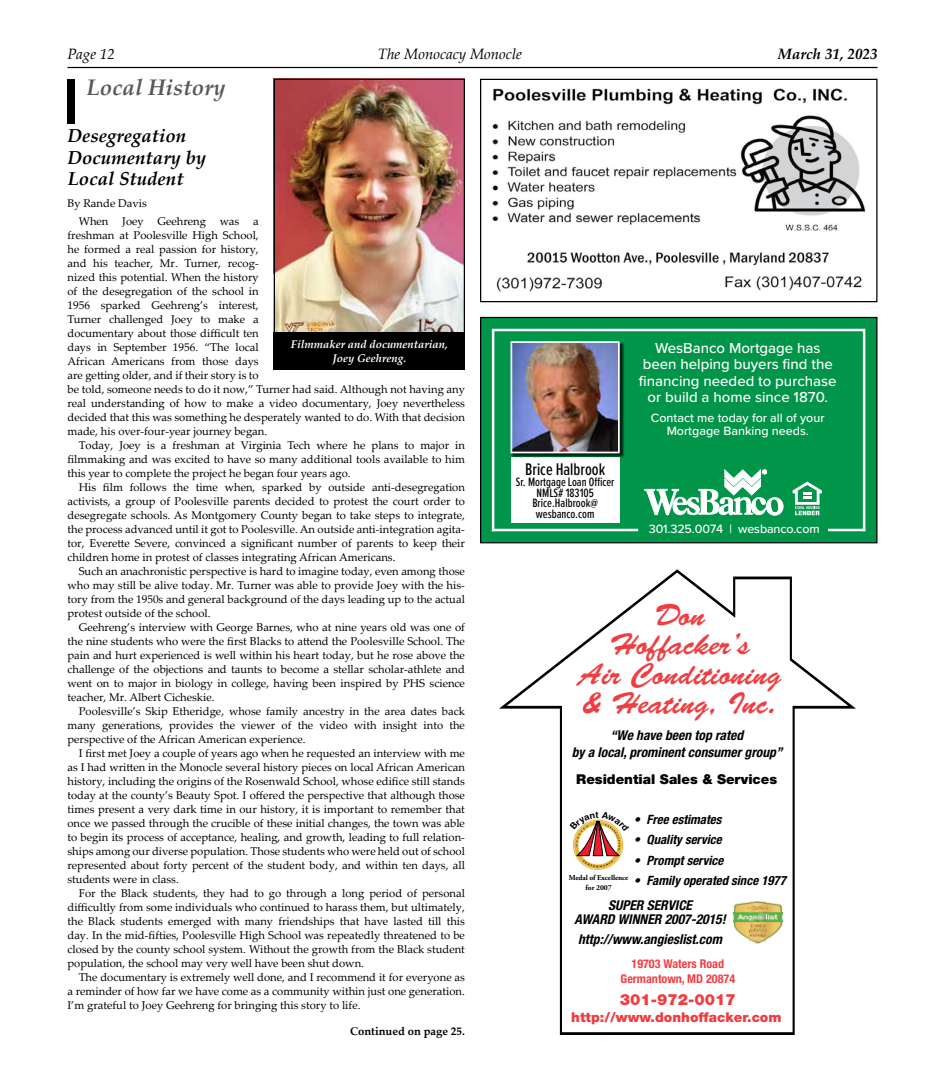
<style>
.page{position:relative;width:945px;height:1080px;background:#fff}
.page>*{position:absolute;margin:0;border:0;box-sizing:border-box;transform-origin:0 0}
.t1{font:30.25px/29.6px "Brush Script Std";color:#ef3e42;text-align:center}
.t2{font:italic 700 22.5px "Palatino Linotype";color:#58595b}
.t3{font:italic 700 18.75px/21.2px "Palatino Linotype";color:#000}
.t4{font:500 17.5px "Proxima Nova Ex Cn";color:#000}
.t5{font:900 15.5px "Helvetica Neue";color:#ef3e42}
.t6{font:500 15px/16.2px "Proxima Nova";color:#fff;text-align:center}
.t7{font:italic 15px "Palatino Linotype";color:#000}
.t8{font:italic 700 15px "Palatino Linotype";color:#000}
.t9{font:italic 700 condensed 13.62px/17.2px "Helvetica Neue";color:#000;text-align:center}
.t10{font:900 13.62px "Helvetica Neue";color:#ef3e42}
.t11{font:900 13.62px "Helvetica Neue";color:#000}
.t12{font:italic 700 condensed 12.88px "Helvetica Neue";color:#000}
.t13{font:500 12.5px/12.5px "Proxima Nova";color:#fff;text-align:center}
.t14{font:500 12.5px/10.6px "Proxima Nova Ex Cn";color:#000;text-align:center}
.t15{font:700 condensed 12.12px/14.5px "Helvetica Neue";color:#ef3e42;text-align:center}
.t16{font:11.25px/14px "Palatino Linotype";color:#000;text-align:justify}
.t17{font:italic 700 11.25px/13.8px "Palatino Linotype";color:#fff;text-align:center}
.t18{font:700 11.25px "Palatino Linotype";color:#000}
.t19{font:700 7.5px/10.2px "Adobe Garamond Pro";letter-spacing:-.01em;color:#000;text-align:center}
</style>
<div class="page">
<hr style="left:68px;top:67px;width:810px;height:1px;background:#000">
<div style="left:480px;top:79px;width:398px;height:223px;border:1px solid #000"></div>
<img style="left:492px;top:88px;width:374px;height:142px">
<img style="left:496px;top:252px;width:366px;height:40px">
<div style="left:481px;top:318px;width:396px;height:224px;background:#009548"></div>
<svg style="left:491px;top:328px;width:375px;height:204px"></svg>
<svg style="left:644px;top:469px;width:139px;height:46px"></svg>
<svg style="left:793px;top:482px;width:29px;height:33px"></svg>
<hr style="left:492px;top:529px;width:146px;height:2px;background:#fff">
<div style="left:511px;top:342px;width:114px;height:116px;background:#000;opacity:.75"></div>
<img style="left:514px;top:344px;width:103px;height:106px">
<div style="left:511px;top:341px;width:109px;height:112px;border:2px solid #fff"></div>
<hr style="left:828px;top:529px;width:37px;height:2px;background:#fff">
<div style="left:480px;top:317px;width:398px;height:226px;border:1px solid #000"></div>
<svg style="left:499px;top:569px;width:357px;height:466px"></svg>
<img style="left:733px;top:901px;width:50px;height:43px">
<div style="left:68px;top:79px;width:7px;height:45px;background:#000"></div>
<img style="left:276px;top:81px;width:187px;height:251px">
<div style="left:274px;top:79px;width:191px;height:255px;border:1px solid #000"></div>
<div style="left:274px;top:332px;width:191px;height:38px;background:#000"></div>
<svg style="left:570px;top:811px;width:59px;height:56px"></svg>
<h3 class="t7" style="left:68px;top:43px;width:49px">Page 12</h3>
<h3 class="t7" style="left:378px;top:43px;width:146px">The Monocacy Monocle</h3>
<h3 class="t8" style="left:778px;top:43px;width:101px">March 31, 2023</h3>
<h2 class="t2" style="left:86px;top:72px;width:141px">Local History</h2>
<h3 class="t3" style="left:68px;top:125px;width:140px">Desegregation<br>Documentary by<br>Local Student</h3>
<p class="t16" style="left:79px;top:194px;width:181px;line-height:17.8px;text-indent:-11px">By Rande Davis<br>When Joey Geehreng was a</p>
<p class="t16" style="left:68px;top:228px;width:399px;text-align:left">freshman at Poolesville High School,<br>he formed a real passion for history,<br>and his teacher, Mr. Turner, recog-<br>nized this potential. When the history<br>of the desegregation of the school in<br>1956 sparked Geehreng’s interest,<br>Turner challenged Joey to make a<br>documentary about those difficult ten<br>days in September 1956. “The local<br>African Americans from those days<br>are getting older, and if their story is to<br>be told, someone needs to do it now,” Turner had said. Although not having any real understanding of how to make a video documentary, Joey nevertheless decided that this was something he desperately wanted to do. With that decision made, his over-four-year journey began.</p>
<p class="t16" style="left:68px;top:438px;width:399px;text-indent:11px">Today, Joey is a freshman at Virginia Tech where he plans to major in filmmaking and was excited to have so many additional tools available to him this year to complete the project he began four years ago.</p>
<p class="t16" style="left:68px;top:480px;width:399px;text-indent:11px">His film follows the time when, sparked by outside anti-desegregation activists, a group of Poolesville parents decided to protest the court order to desegregate schools. As Montgomery County began to take steps to integrate, the process advanced until it got to Poolesville. An outside anti-integration agita&shy;tor, Everette Severe, convinced a significant number of parents to keep their children home in protest of classes integrating African Americans.</p>
<p class="t16" style="left:68px;top:564px;width:399px;text-indent:11px">Such an anachronistic perspective is hard to imagine today, even among those who may still be alive today. Mr. Turner was able to provide Joey with the his&shy;tory from the 1950s and general background of the days leading up to the actual protest outside of the school.</p>
<p class="t16" style="left:68px;top:620px;width:399px;text-indent:11px">Geehreng’s interview with George Barnes, who at nine years old was one of the nine students who were the first Blacks to attend the Poolesville School. The pain and hurt experienced is well within his heart today, but he rose above the challenge of the objections and taunts to become a stellar scholar-athlete and went on to major in biology in college, having been inspired by PHS science teacher, Mr. Albert Cicheskie.</p>
<p class="t16" style="left:68px;top:704px;width:399px;text-indent:11px">Poolesville’s Skip Etheridge, whose family ancestry in the area dates back many generations, provides the viewer of the video with insight into the perspective of the African American experience.</p>
<p class="t16" style="left:68px;top:746px;width:399px;text-indent:11px">I first met Joey a couple of years ago when he requested an interview with me as I had written in the Monocle several history pieces on local African American history, including the origins of the Rosenwald School, whose edifice still stands today at the county’s Beauty Spot. I offered the perspective that although those times present a very dark time in our history, it is important to remember that once we passed through the crucible of these initial changes, the town was able to begin its process of acceptance, healing, and growth, leading to full relation&shy;ships among our diverse population. Those students who were held out of school represented about forty percent of the student body, and within ten days, all students were in class.</p>
<p class="t16" style="left:68px;top:886px;width:399px;text-indent:11px">For the Black students, they had to go through a long period of personal difficultly from some individuals who continued to harass them, but ultimately, the Black students emerged with many friendships that have lasted till this day. In the mid-fifties, Poolesville High School was repeatedly threatened to be closed by the county school system. Without the growth from the Black student population, the school may very well have been shut down.</p>
<p class="t16" style="left:68px;top:970px;width:399px;text-indent:11px">The documentary is extremely well done, and I recommend it for everyone as a reminder of how far we have come as a community within just one generation.<br>I’m grateful to Joey Geehreng for bringing this story to life.</p>
<p class="t17" style="left:291px;top:337px;width:159px">Filmmaker and documentarian,<br>Joey Geehreng.</p>
<p class="t18" style="left:350px;top:1023px;width:116px">Continued on page 25.</p>
<h3 class="t4" style="left:525px;top:457px;width:82px">Brice Halbrook</h3>
<p class="t14" style="left:516px;top:476px;width:100px">Sr. Mortgage Loan Officer<br>NMLS# 183105<br>Brice.Halbrook@ wesbanco.com</p>
<h3 class="t6" style="left:639px;top:339px;width:199px">WesBanco Mortgage has been helping buyers find the financing needed to purchase or build a home since 1870.</h3>
<p class="t13" style="left:651px;top:411px;width:175px">Contact me today for all of your<br>Mortgage Banking needs.</p>
<p class="t13" style="left:649px;top:522px;width:172px">301.325.0074 | wesbanco.com</p>
<h1 class="t1" style="left:579px;top:601px;width:204px">Don<br>Hoffacker’s<br>Air Conditioning &amp; Heating, Inc.</h1>
<p class="t9" style="left:572px;top:726px;width:212px">“We have been top rated<br>by a local, prominent consumer group”</p>
<p class="t11" style="left:576px;top:771px;width:202px">Residential Sales &amp; Services</p>
<p class="t12" style="left:634px;top:812px;width:89px">• Free estimates</p>
<p class="t12" style="left:634px;top:832px;width:89px">• Quality service</p>
<p class="t12" style="left:634px;top:852px;width:91px">• Prompt service</p>
<p class="t12" style="left:634px;top:873px;width:154px">• Family operated since 1977</p>
<p class="t19" style="left:569px;top:872px;width:61px">Medal of Excellence for 2007</p>
<p class="t9" style="left:574px;top:898px;width:153px;line-height:13.5px">SUPER SERVICE<br>AWARD WINNER 2007-2015!</p>
<p class="t9" style="left:578px;top:930px;width:145px">http://www.angieslist.com</p>
<p class="t15" style="left:621px;top:957px;width:116px">19703 Waters Road<br>Germantown, MD 20874</p>
<h3 class="t5" style="left:620px;top:990px;width:117px">301-972-0017</h3>
<p class="t10" style="left:571px;top:1009px;width:212px">http://www.donhoffacker.com</p>
</div>
